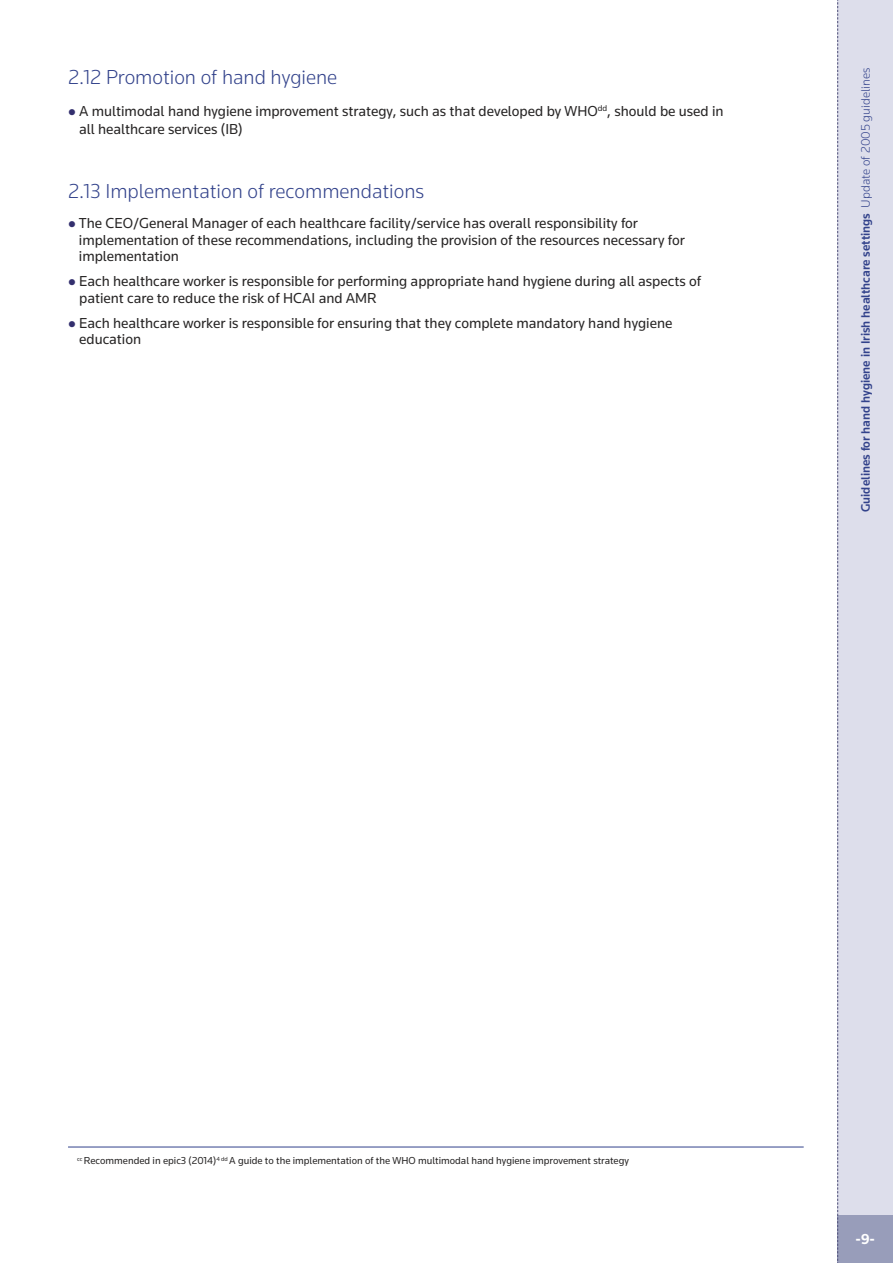
<style>
.page{position:relative;width:893px;height:1263px;background:#fff}
.page>*{position:absolute;margin:0;border:0;box-sizing:border-box;transform-origin:0 0}
.t1{font:300 21px "Knowledge";color:#32428b}
.t2{font:15px/16.5px "Knowledge";color:#272525}
.t3{font:700 15px "Knowledge";color:#fff}
.t4{font:500 12.75px "Knowledge";color:#32428b}
.t5{font:10.5px "Knowledge";color:#272525}
.s1{color:#332f6e}
.s2{font-weight:300}
</style>
<div class="page">
<div style="left:838px;top:0;width:55px;height:1263px;background:#dddeeb"></div>
<div style="left:838px;top:1215px;width:55px;height:48px;background:#989dba"></div>
<svg style="left:837px;top:0;width:1px;height:1263px"></svg>
<hr style="left:68px;top:1147px;width:736px;height:1px;background:#32428b">
<h1 class="t1" style="left:68px;top:64px;width:271px">2.12 Promotion of hand hygiene</h1>
<p class="t2" style="left:79px;top:102px;width:646px;line-height:18px;text-indent:-11px"><span class="s1">●</span> A multimodal hand hygiene improvement strategy, such as that developed by WHO<sup>dd</sup>, should be used in all healthcare services (IB)</p>
<h1 class="t1" style="left:68px;top:178px;width:358px">2.13 Implementation of recommendations</h1>
<p class="t2" style="left:79px;top:215px;width:607px;text-indent:-11px"><span class="s1">●</span> The CEO/General Manager of each healthcare facility/service has overall responsibility for implementation of these recommendations, including the provision of the resources necessary for implementation</p>
<p class="t2" style="left:79px;top:273px;width:624px;text-indent:-11px"><span class="s1">●</span> Each healthcare worker is responsible for performing appropriate hand hygiene during all aspects of patient care to reduce the risk of HCAI and AMR</p>
<p class="t2" style="left:79px;top:314px;width:595px;text-indent:-11px"><span class="s1">●</span> Each healthcare worker is responsible for ensuring that they complete mandatory hand hygiene education</p>
<p class="t4" style="left:858px;top:512px;width:446px;rotate:-90deg">Guidelines for hand hygiene in Irish healthcare settings <span class="s2">Update of 2005 guidelines</span></p>
<p class="t5" style="left:77px;top:1154px;width:553px"><sup>cc</sup> Recommended in epic3 (2014)<sup>4</sup> <sup>dd</sup> A guide to the implementation of the WHO multimodal hand hygiene improvement strategy</p>
<p class="t3" style="left:856px;top:1230px;width:21px">-9-</p>
</div>
